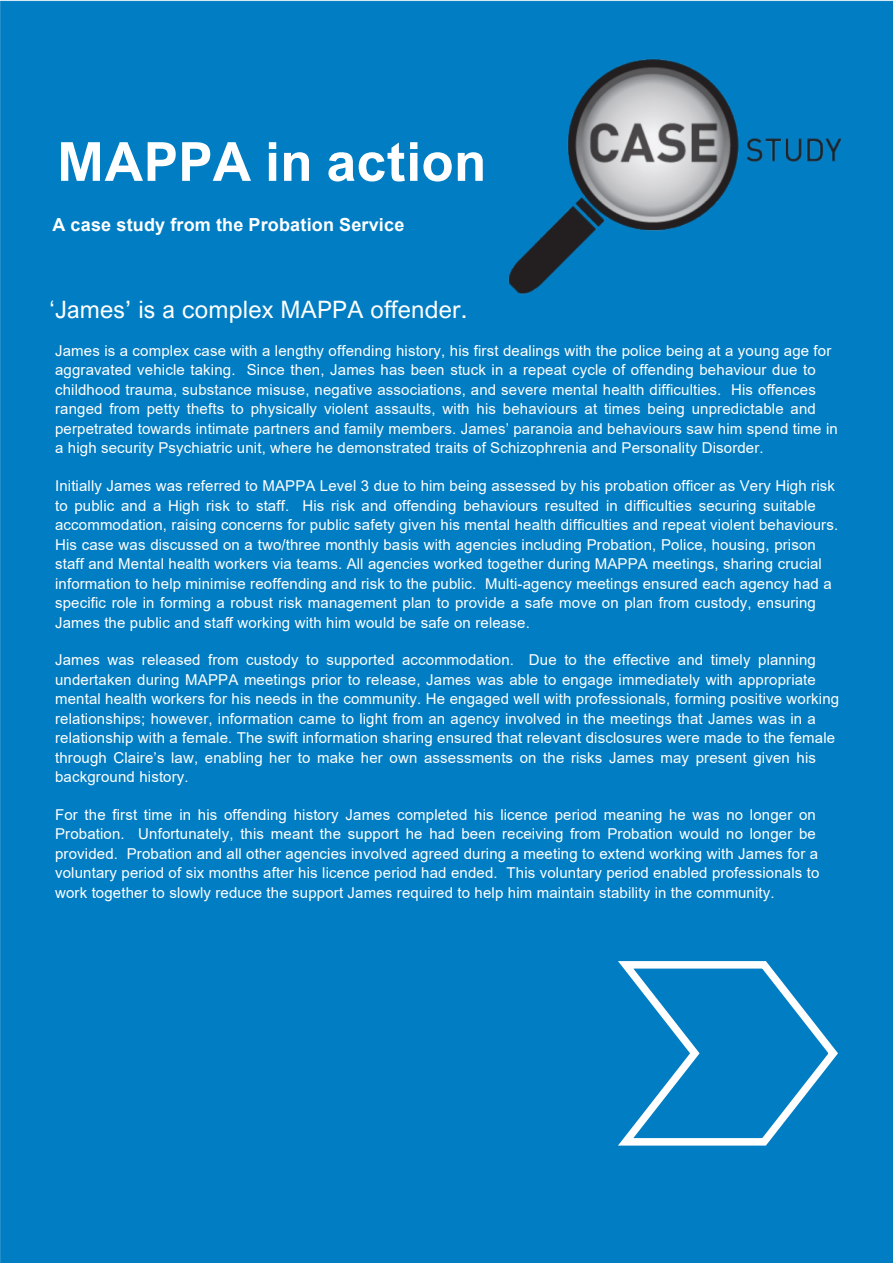
<style>
.page{position:relative;width:893px;height:1263px;background:#fff}
.page>*{position:absolute;margin:0;border:0;box-sizing:border-box;transform-origin:0 0}
.t1{font:700 54px "Arial Nova";letter-spacing:.01em;color:#fff}
.t2{font:24px "Arial Nova";letter-spacing:.01em;color:#fff}
.t3{font:700 18px "Arial";letter-spacing:.01em;color:#fff}
.t4{font:15px/19.5px "Arial";letter-spacing:.01em;color:#fff}
.s1{font-family:"Arial"}
</style>
<div class="page">
<div style="left:0;top:1px;width:893px;height:1262px;background:#007dc3"></div>
<img style="left:507px;top:52px;width:334px;height:243px">
<svg style="left:610px;top:957px;width:233px;height:192px;background:#1f8cca"></svg>
<h1 class="t1" style="left:57px;top:142px;width:431px">MAPPA in action</h1>
<p class="t3" style="left:52px;top:218px;width:353px">A case study from the Probation Service</p>
<h2 class="t2" style="left:50px;top:301px;width:419px"><span class="s1">‘</span>James’ is a complex MAPPA offender.</h2>
<p class="t4" style="left:55px;top:342px;width:784px">James is a complex case with a lengthy offending history, his first dealings with the police being at a young age for aggravated vehicle taking. Since then, James has been stuck in a repeat cycle of offending behaviour due to childhood trauma, substance misuse, negative associations, and severe mental health difficulties. His offences ranged from petty thefts to physically violent assaults, with his behaviours at times being unpredictable and perpetrated towards intimate partners and family members. James’ paranoia and behaviours saw him spend time in a high security Psychiatric unit, where he demonstrated traits of Schizophrenia and Personality Disorder.</p>
<p class="t4" style="left:55px;top:477px;width:785px">Initially James was referred to MAPPA Level 3 due to him being assessed by his probation officer as Very High risk to public and a High risk to staff. His risk and offending behaviours resulted in difficulties securing suitable accommodation, raising concerns for public safety given his mental health difficulties and repeat violent behaviours.<br>His case was discussed on a two/three monthly basis with agencies including Probation, Police, housing, prison staff and Mental health workers via teams. All agencies worked together during MAPPA meetings, sharing crucial information to help minimise reoffending and risk to the public. Multi-agency meetings ensured each agency had a specific role in forming a robust risk management plan to provide a safe move on plan from custody, ensuring James the public and staff working with him would be safe on release.</p>
<p class="t4" style="left:55px;top:651px;width:786px">James was released from custody to supported accommodation. Due to the effective and timely planning undertaken during MAPPA meetings prior to release, James was able to engage immediately with appropriate mental health workers for his needs in the community. He engaged well with professionals, forming positive working relationships; however, information came to light from an agency involved in the meetings that James was in a relationship with a female. The swift information sharing ensured that relevant disclosures were made to the female through Claire’s law, enabling her to make her own assessments on the risks James may present given his background history.</p>
<p class="t4" style="left:55px;top:806px;width:766px">For the first time in his offending history James completed his licence period meaning he was no longer on Probation. Unfortunately, this meant the support he had been receiving from Probation would no longer be provided. Probation and all other agencies involved agreed during a meeting to extend working with James for a voluntary period of six months after his licence period had ended. This voluntary period enabled professionals to work together to slowly reduce the support James required to help him maintain stability in the community.</p>
</div>
